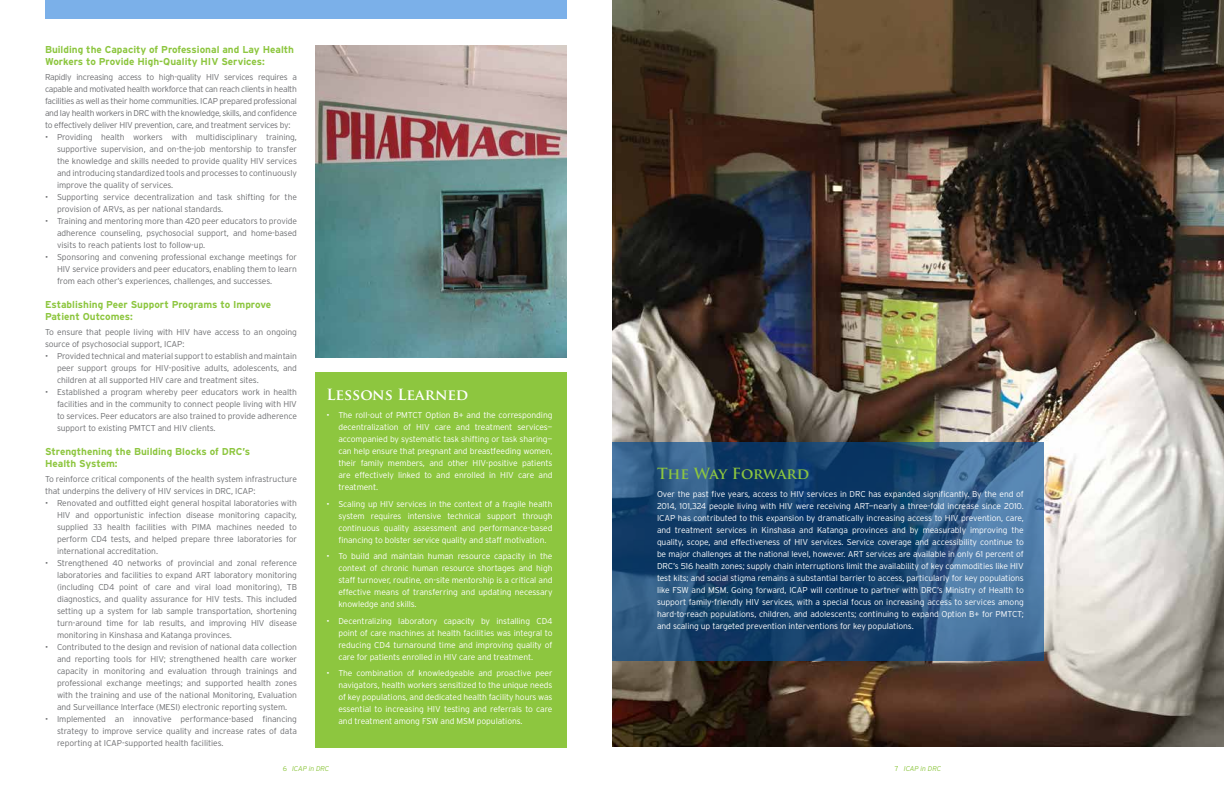
<style>
.page{position:relative;width:1224px;height:792px;background:#fff}
.page>*{position:absolute;margin:0;border:0;box-sizing:border-box;transform-origin:0 0}
.t1{font:700 15px "Trajan Pro";color:#fff}
.t2{font:700 15px "Trajan Pro";letter-spacing:-.005em;color:#8dc63f}
.t3{font:700 10px/12px "Interstate";color:#8dc63f}
.t4{font:300 8.5px/12px "Interstate";letter-spacing:-.01em;color:#6d6e71;text-align:justify}
.t5{font:300 8.5px/12px "Interstate";letter-spacing:-.01em;color:#fff;text-align:justify}
.t6{font:italic 300 7px "Interstate";letter-spacing:-.01em;color:#8dc63f}
.s1{font-style:normal}
</style>
<div class="page">
<img style="left:612px;top:0;width:612px;height:747px">
<svg style="left:612px;top:442px;width:432px;height:218px"></svg>
<div style="left:315px;top:372px;width:252px;height:376px;background:#8dc63f"></div>
<div style="left:45px;top:0;width:522px;height:19px;background:#7bb0e9"></div>
<img style="left:315px;top:45px;width:252px;height:312px">
<p class="t3" style="left:45px;top:43px;width:251px">Building the Capacity of Professional and Lay Health<br>Workers to Provide High-Quality HIV Services:</p>
<p class="t4" style="left:45px;top:71px;width:254px">Rapidly increasing access to high-quality HIV services requires a capable and motivated health workforce that can reach clients in health facilities as well as their home communities. ICAP prepared professional and lay health workers in DRC with the knowledge, skills, and confidence to effectively deliver HIV prevention, care, and treatment services by:</p>
<p class="t4" style="left:57px;top:131px;width:242px;text-indent:-12px">• Providing health workers with multidisciplinary training, supportive supervision, and on-the-job mentorship to transfer the knowledge and skills needed to provide quality HIV services and introducing standardized tools and processes to continuously improve the quality of services.</p>
<p class="t4" style="left:57px;top:191px;width:242px;text-indent:-12px">• Supporting service decentralization and task shifting for the provision of ARVs, as per national standards.</p>
<p class="t4" style="left:57px;top:215px;width:242px;text-indent:-12px">• Training and mentoring more than 420 peer educators to provide adherence counseling, psychosocial support, and home-based visits to reach patients lost to follow-up.</p>
<p class="t4" style="left:57px;top:251px;width:242px;text-indent:-12px">• Sponsoring and convening professional exchange meetings for HIV service providers and peer educators, enabling them to learn from each other’s experiences, challenges, and successes.</p>
<p class="t3" style="left:45px;top:298px;width:228px">Establishing Peer Support Programs to Improve<br>Patient Outcomes:</p>
<p class="t4" style="left:45px;top:326px;width:254px">To ensure that people living with HIV have access to an ongoing source of psychosocial support, ICAP:</p>
<p class="t4" style="left:57px;top:350px;width:242px;text-indent:-12px">• Provided technical and material support to establish and maintain peer support groups for HIV-positive adults, adolescents, and children at all supported HIV care and treatment sites.</p>
<p class="t4" style="left:57px;top:386px;width:242px;text-indent:-12px">• Established a program whereby peer educators work in health facilities and in the community to connect people living with HIV to services. Peer educators are also trained to provide adherence support to existing PMTCT and HIV clients.</p>
<p class="t3" style="left:45px;top:445px;width:207px">Strengthening the Building Blocks of DRC’s<br>Health System:</p>
<p class="t4" style="left:45px;top:473px;width:254px">To reinforce critical components of the health system infrastructure that underpins the delivery of HIV services in DRC, ICAP:</p>
<p class="t4" style="left:57px;top:497px;width:242px;text-indent:-12px">• Renovated and outfitted eight general hospital laboratories with HIV and opportunistic infection disease monitoring capacity, supplied 33 health facilities with PIMA machines needed to perform CD4 tests, and helped prepare three laboratories for international accreditation.</p>
<p class="t4" style="left:57px;top:557px;width:242px;text-indent:-12px">• Strengthened 40 networks of provincial and zonal reference laboratories and facilities to expand ART laboratory monitoring (including CD4 point of care and viral load monitoring), TB diagnostics, and quality assurance for HIV tests. This included setting up a system for lab sample transportation, shortening turn-around time for lab results, and improving HIV disease monitoring in Kinshasa and Katanga provinces.</p>
<p class="t4" style="left:57px;top:641px;width:242px;text-indent:-12px">• Contributed to the design and revision of national data collection and reporting tools for HIV; strengthened health care worker capacity in monitoring and evaluation through trainings and professional exchange meetings; and supported health zones with the training and use of the national Monitoring, Evaluation and Surveillance Interface (MESI) electronic reporting system.</p>
<p class="t4" style="left:57px;top:713px;width:242px;text-indent:-12px">• Implemented an innovative performance-based financing strategy to improve service quality and increase rates of data reporting at ICAP-supported health facilities.</p>
<h1 class="t1" style="left:326px;top:385px;width:143px">Lessons Learned</h1>
<p class="t5" style="left:338px;top:409px;width:216px;text-indent:-12px">• The roll-out of PMTCT Option B+ and the corresponding decentralization of HIV care and treatment services— accompanied by systematic task shifting or task sharing— can help ensure that pregnant and breastfeeding women, their family members, and other HIV-positive patients are effectively linked to and enrolled in HIV care and treatment.</p>
<p class="t5" style="left:338px;top:498px;width:216px;text-indent:-12px">• Scaling up HIV services in the context of a fragile health system requires intensive technical support through continuous quality assessment and performance-based financing to bolster service quality and staff motivation.</p>
<p class="t5" style="left:338px;top:550px;width:216px;text-indent:-12px">• To build and maintain human resource capacity in the context of chronic human resource shortages and high staff turnover, routine, on-site mentorship is a critical and effective means of transferring and updating necessary knowledge and skills.</p>
<p class="t5" style="left:338px;top:615px;width:216px;text-indent:-12px">• Decentralizing laboratory capacity by installing CD4 point of care machines at health facilities was integral to reducing CD4 turnaround time and improving quality of care for patients enrolled in HIV care and treatment.</p>
<p class="t5" style="left:338px;top:667px;width:216px;text-indent:-12px">• The combination of knowledgeable and proactive peer navigators, health workers sensitized to the unique needs of key populations, and dedicated health facility hours was essential to increasing HIV testing and referrals to care and treatment among FSW and MSM populations.</p>
<h1 class="t2" style="left:657px;top:464px;width:154px">The Way Forward</h1>
<p class="t5" style="left:657px;top:488px;width:368px">Over the past five years, access to HIV services in DRC has expanded significantly. By the end of 2014, 101,324 people living with HIV were receiving ART—nearly a three-fold increase since 2010.<br>ICAP has contributed to this expansion by dramatically increasing access to HIV prevention, care, and treatment services in Kinshasa and Katanga provinces and by measurably improving the quality, scope, and effectiveness of HIV services. Service coverage and accessibility continue to be major challenges at the national level, however. ART services are available in only 61 percent of DRC’s 516 health zones; supply chain interruptions limit the availability of key commodities like HIV test kits; and social stigma remains a substantial barrier to access, particularly for key populations like FSW and MSM. Going forward, ICAP will continue to partner with DRC’s Ministry of Health to support family-friendly HIV services, with a special focus on increasing access to services among hard-to-reach populations, children, and adolescents; continuing to expand Option B+ for PMTCT; and scaling up targeted prevention interventions for key populations.</p>
<p class="t6" style="left:283px;top:764px;width:48px"><span class="s1">6</span> ICAP in DRC</p>
<p class="t6" style="left:895px;top:764px;width:48px"><span class="s1">7</span> ICAP in DRC</p>
</div>
